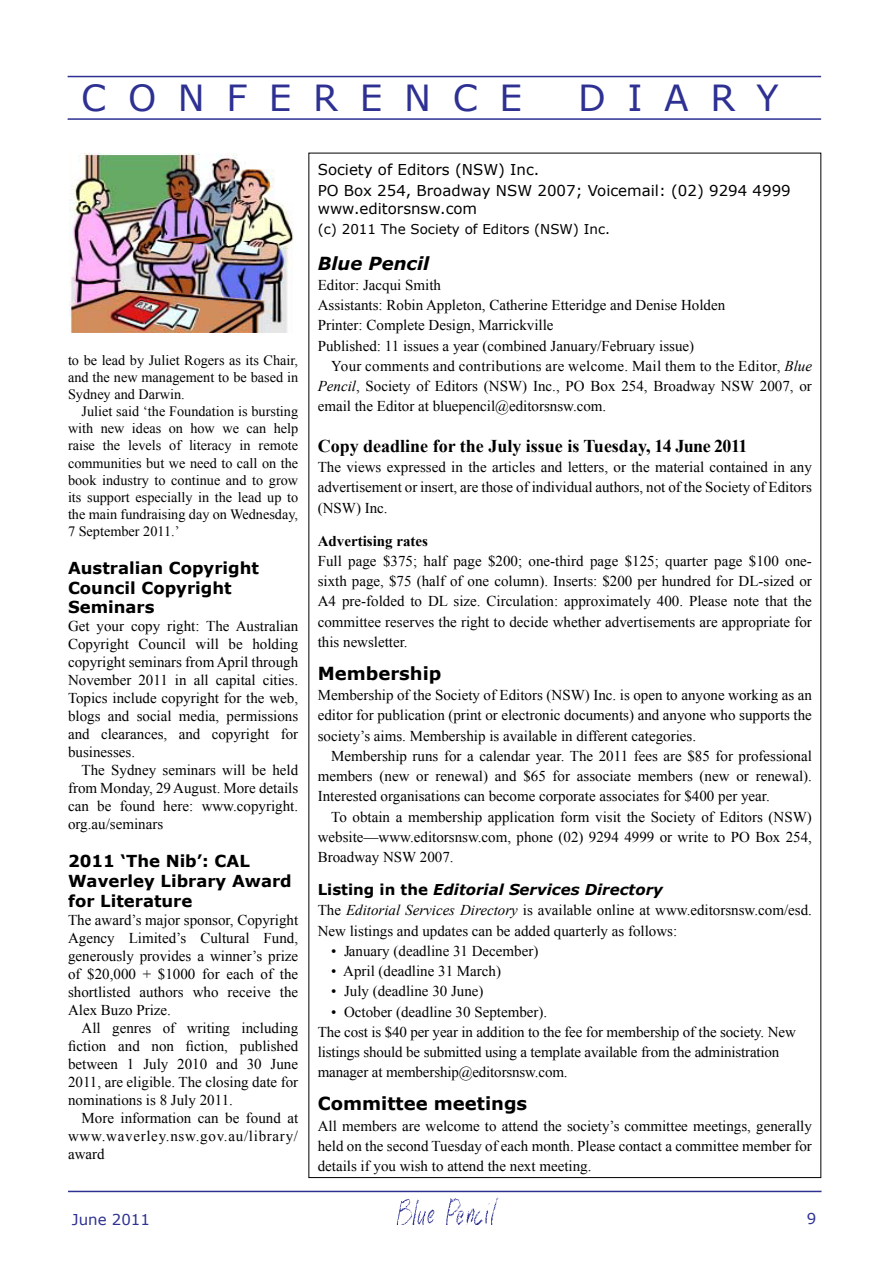
<style>
.page{position:relative;width:893px;height:1263px;background:#fff}
.page>*{position:absolute;margin:0;border:0;box-sizing:border-box;transform-origin:0 0}
.t1{font:36px "Verdana";letter-spacing:.6em;color:#2e3192}
.t2{font:700 18px "Times New Roman";color:#000}
.t3{font:700 18px "Verdana";color:#000}
.t4{font:italic 700 18px "Verdana";color:#000}
.t5{font:700 16.5px/19.8px "Verdana";color:#000}
.t6{font:15px/20.2px "Times New Roman";color:#000;text-align:justify}
.t7{font:15px/21px "Verdana";color:#000}
.t8{font:italic 700 15px "Verdana";color:#000}
.t9{font:700 15px "Times New Roman";color:#000}
.t10{font:15px "Verdana";color:#2e3192}
.t11{font:14.25px/17.1px "Times New Roman";color:#000;text-align:justify}
.t12{font:13.5px "Verdana";color:#000}
.s1{font-style:italic}
.s2{font-style:normal}
</style>
<div class="page">
<hr style="left:68px;top:1191px;width:753px;height:1px;background:#2e3192">
<img style="left:396px;top:1197px;width:103px;height:28px">
<hr style="left:68px;top:76px;width:753px;height:1px;background:#2e3192">
<hr style="left:68px;top:118px;width:753px;height:2px;background:#2e3192">
<img style="left:70px;top:153px;width:224px;height:180px">
<h1 class="t1" style="left:81px;top:73px;width:442px">CONFERENCE</h1>
<h1 class="t1" style="left:578px;top:73px;width:202px">DIARY</h1>
<p class="t11" style="left:68px;top:351px;width:232px">to be lead by Juliet Rogers as its Chair, and the new management to be based in Sydney and Darwin.</p>
<p class="t11" style="left:68px;top:403px;width:232px;text-indent:13px">Juliet said ‘the Foundation is bursting with new ideas on how we can help raise the levels of literacy in remote communities but we need to call on the book industry to continue and to grow its support especially in the lead up to the main fundraising day on Wednesday, 7 September 2011.’</p>
<p class="t5" style="left:68px;top:557px;width:192px">Australian Copyright<br>Council Copyright<br>Seminars</p>
<p class="t6" style="left:68px;top:617px;width:232px;line-height:18px">Get your copy right: The Australian Copyright Council will be holding copyright seminars from April through November 2011 in all capital cities.<br>Topics include copyright for the web, blogs and social media, permissions and clearances, and copyright for businesses.</p>
<p class="t6" style="left:68px;top:761px;width:232px;line-height:18px;text-indent:14px">The Sydney seminars will be held from Monday, 29 August. More details can be found here: www.copyright. org.au/seminars</p>
<p class="t5" style="left:68px;top:851px;width:225px">2011 ‘The Nib’: CAL<br>Waverley Library Award for Literature</p>
<p class="t6" style="left:68px;top:910px;width:232px;line-height:18px">The award’s major sponsor, Copyright Agency Limited’s Cultural Fund, generously provides a winner’s prize of $20,000 + $1000 for each of the shortlisted authors who receive the Alex Buzo Prize.</p>
<p class="t6" style="left:68px;top:1018px;width:232px;line-height:18px;text-indent:14px">All genres of writing including fiction and non fiction, published between 1 July 2010 and 30 June 2011, are eligible. The closing date for nominations is 8 July 2011.</p>
<p class="t6" style="left:68px;top:1108px;width:232px;line-height:18px;text-indent:14px">More information can be found at www.waverley.nsw.gov.au/library/ award</p>
<p class="t7" style="left:318px;top:159px;width:474px">Society of Editors (NSW) Inc.<br>PO Box 254, Broadway NSW 2007; Voicemail: (02) 9294 4999</p>
<p class="t7" style="left:318px;top:198px;width:161px">www.editorsnsw.com</p>
<p class="t12" style="left:318px;top:220px;width:294px">(c) 2011 The Society of Editors (NSW) Inc.</p>
<p class="t4" style="left:318px;top:251px;width:113px">Blue Pencil</p>
<p class="t6" style="left:318px;top:274px;width:409px;text-align:left">Editor: Jacqui Smith<br>Assistants: Robin Appleton, Catherine Etteridge and Denise Holden Printer: Complete Design, Marrickville<br>Published: 11 issues a year (combined January/February issue)</p>
<p class="t6" style="left:318px;top:355px;width:496px;text-indent:14px">Your comments and contributions are welcome. Mail them to the Editor, <span class="s1">Blue Pencil</span>, Society of Editors (NSW) Inc., PO Box 254, Broadway NSW 2007, or email the Editor at bluepencil@editorsnsw.com.</p>
<p class="t2" style="left:318px;top:433px;width:431px">Copy deadline for the July issue is Tuesday, 14 June 2011</p>
<p class="t6" style="left:318px;top:457px;width:496px">The views expressed in the articles and letters, or the material contained in any advertisement or insert, are those of individual authors, not of the Society of Editors (NSW) Inc.</p>
<p class="t9" style="left:318px;top:530px;width:112px">Advertising rates</p>
<p class="t6" style="left:318px;top:550px;width:496px">Full page $375; half page $200; one-third page $125; quarter page $100 one&shy;sixth page, $75 (half of one column). Inserts: $200 per hundred for DL-sized or A4 pre-folded to DL size. Circulation: approximately 400. Please note that the committee reserves the right to decide whether advertisements are appropriate for this newsletter.</p>
<p class="t3" style="left:318px;top:660px;width:125px">Membership</p>
<p class="t6" style="left:318px;top:685px;width:496px">Membership of the Society of Editors (NSW) Inc. is open to anyone working as an editor for publication (print or electronic documents) and anyone who supports the society’s aims. Membership is available in different categories.</p>
<p class="t6" style="left:318px;top:745px;width:496px;text-indent:14px">Membership runs for a calendar year. The 2011 fees are $85 for professional members (new or renewal) and $65 for associate members (new or renewal).<br>Interested organisations can become corporate associates for $400 per year.</p>
<p class="t6" style="left:318px;top:806px;width:496px;text-indent:14px">To obtain a membership application form visit the Society of Editors (NSW) website—www.editorsnsw.com, phone (02) 9294 4999 or write to PO Box 254, Broadway NSW 2007.</p>
<p class="t8" style="left:318px;top:879px;width:347px"><span class="s2">Listing in the</span> Editorial Services Directory</p>
<p class="t6" style="left:318px;top:900px;width:496px">The <span class="s1">Editorial Services Directory</span> is available online at www.editorsnsw.com/esd.<br>New listings and updates can be added quarterly as follows:</p>
<p class="t6" style="left:331px;top:940px;width:209px">• January (deadline 31 December)</p>
<p class="t6" style="left:331px;top:961px;width:171px">• April (deadline 31 March)</p>
<p class="t6" style="left:331px;top:981px;width:154px">• July (deadline 30 June)</p>
<p class="t6" style="left:318px;top:1001px;width:480px;text-align:left;text-indent:14px">• October (deadline 30 September).<br>The cost is $40 per year in addition to the fee for membership of the society. New listings should be submitted using a template available from the administration manager at membership@editorsnsw.com.</p>
<p class="t3" style="left:318px;top:1091px;width:211px">Committee meetings</p>
<p class="t6" style="left:318px;top:1115px;width:496px">All members are welcome to attend the society’s committee meetings, generally held on the second Tuesday of each month. Please contact a committee member for details if you wish to attend the next meeting.</p>
<p class="t10" style="left:72px;top:1209px;width:80px">June 2011</p>
<p class="t10" style="left:807px;top:1208px;width:11px">9</p>
</div>
